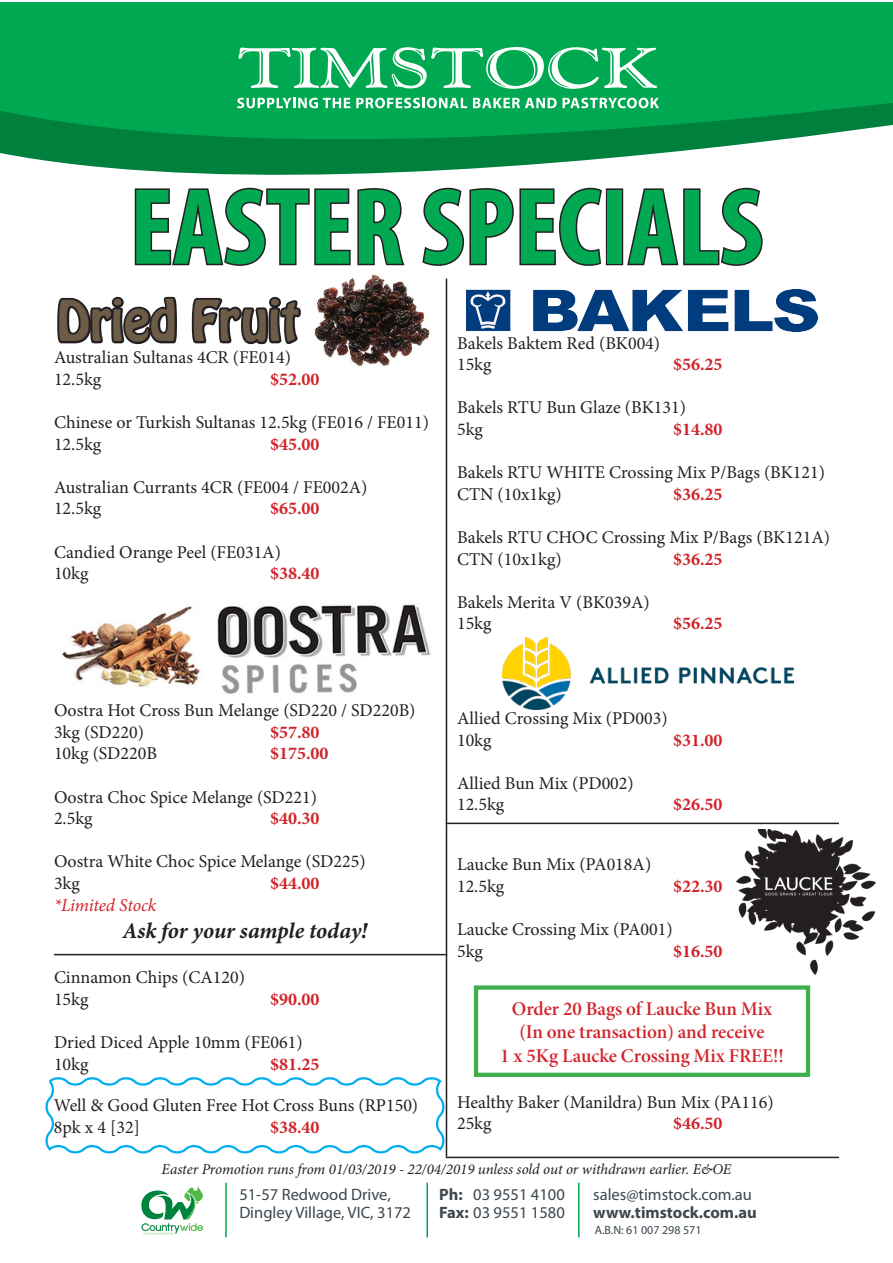
<style>
.page{position:relative;width:893px;height:1263px;background:#fff}
.page>*{position:absolute;margin:0;border:0;box-sizing:border-box;transform-origin:0 0}
.t1{font:700 condensed 109.5px "Myriad Pro";color:#00a952}
.t2{font:49.5px "Hobo Std";color:#6d5c48}
.t3{font:italic 700 22.5px "Minion Pro";letter-spacing:-.005em;color:#231f20}
.t4{font:19.5px/23.4px "Minion Pro Semibold Subh";letter-spacing:-.005em;color:#d1232a;text-align:center}
.t5{font:18px "Minion Pro";color:#231f20}
.t6{font:700 18px "Minion Pro";color:#d1232a}
.t7{font:italic 18px "Minion Pro";letter-spacing:-.01em;color:#d1232a}
.t8{font:16.5px/18.1px "Myriad Pro";color:#3d474e}
.t9{font:italic 15px "Minion Pro";letter-spacing:-.005em;color:#231f20}
.t10{font:12px "Myriad Pro";color:#3d474e}
.s1{font-weight:700}
</style>
<div class="page">
<svg style="left:0;top:2px;width:893px;height:202px;fill:#00a851"></svg>
<svg style="left:237px;top:98px;width:113px;height:10px"></svg>
<svg style="left:356px;top:98px;width:111px;height:10px"></svg>
<svg style="left:473px;top:98px;width:84px;height:10px"></svg>
<svg style="left:563px;top:98px;width:96px;height:10px"></svg>
<svg style="left:238px;top:47px;width:420px;height:44px"></svg>
<svg style="left:141px;top:1186px;width:62px;height:48px"></svg>
<hr style="left:426px;top:1183px;width:2px;height:54px;background:#00a851">
<hr style="left:225px;top:1183px;width:2px;height:54px;background:#00a851">
<hr style="left:578px;top:1183px;width:2px;height:54px;background:#00a851">
<svg style="left:133px;top:186px;width:274px;height:80px"></svg>
<svg style="left:420px;top:186px;width:184px;height:80px"></svg>
<div style="left:606px;top:188px;width:17px;height:77px;border:3px solid #231f20"></div>
<svg style="left:625px;top:186px;width:139px;height:80px"></svg>
<hr style="left:446px;top:279px;width:1px;height:878px;background:#231f20">
<img style="left:466px;top:289px;width:352px;height:42px">
<img style="left:314px;top:274px;width:116px;height:93px">
<svg style="left:57px;top:296px;width:120px;height:49px"></svg>
<svg style="left:191px;top:296px;width:110px;height:49px"></svg>
<img style="left:62px;top:604px;width:369px;height:90px">
<hr style="left:54px;top:954px;width:393px;height:1px;background:#231f20">
<hr style="left:446px;top:823px;width:393px;height:1px;background:#231f20">
<img style="left:502px;top:637px;width:292px;height:72px">
<hr style="left:446px;top:1157px;width:393px;height:1px;background:#231f20">
<div style="left:474px;top:985px;width:336px;height:92px;border:4px solid #40ae49"></div>
<img style="left:736px;top:830px;width:139px;height:144px">
<svg style="left:45px;top:1074px;width:403px;height:82px"></svg>
<p class="t1" style="left:130px;top:159px;width:635px">EASTER SPECIALS</p>
<p class="t2" style="left:57px;top:287px;width:244px">Dried Fruit</p>
<p class="t5" style="left:54px;top:345px;width:239px">Australian Sultanas 4CR (FE014)</p>
<p class="t5" style="left:54px;top:367px;width:49px">12.5kg</p>
<p class="t6" style="left:270px;top:366px;width:51px">$52.00</p>
<p class="t5" style="left:54px;top:410px;width:376px">Chinese or Turkish Sultanas 12.5kg (FE016 / FE011)</p>
<p class="t5" style="left:54px;top:432px;width:49px">12.5kg</p>
<p class="t6" style="left:270px;top:431px;width:51px">$45.00</p>
<p class="t5" style="left:54px;top:475px;width:315px">Australian Currants 4CR (FE004 / FE002A)</p>
<p class="t5" style="left:54px;top:497px;width:49px">12.5kg</p>
<p class="t6" style="left:270px;top:496px;width:51px">$65.00</p>
<p class="t5" style="left:54px;top:540px;width:228px">Candied Orange Peel (FE031A)</p>
<p class="t5" style="left:54px;top:561px;width:36px">10kg</p>
<p class="t6" style="left:270px;top:561px;width:51px">$38.40</p>
<p class="t5" style="left:54px;top:698px;width:363px">Oostra Hot Cross Bun Melange (SD220 / SD220B)</p>
<p class="t5" style="left:54px;top:720px;width:91px">3kg (SD220)</p>
<p class="t6" style="left:270px;top:719px;width:51px">$57.80</p>
<p class="t5" style="left:54px;top:742px;width:104px">10kg (SD220B</p>
<p class="t6" style="left:270px;top:741px;width:60px">$175.00</p>
<p class="t5" style="left:54px;top:785px;width:264px">Oostra Choc Spice Melange (SD221)</p>
<p class="t5" style="left:54px;top:806px;width:40px">2.5kg</p>
<p class="t6" style="left:270px;top:806px;width:51px">$40.30</p>
<p class="t5" style="left:54px;top:850px;width:313px">Oostra White Choc Spice Melange (SD225)</p>
<p class="t5" style="left:54px;top:871px;width:27px">3kg</p>
<p class="t6" style="left:270px;top:871px;width:51px">$44.00</p>
<p class="t7" style="left:54px;top:893px;width:104px">*Limited Stock</p>
<p class="t3" style="left:123px;top:914px;width:246px">Ask for your sample today!</p>
<p class="t5" style="left:54px;top:965px;width:192px">Cinnamon Chips (CA120)</p>
<p class="t5" style="left:54px;top:987px;width:36px">15kg</p>
<p class="t6" style="left:270px;top:986px;width:51px">$90.00</p>
<p class="t5" style="left:54px;top:1030px;width:250px">Dried Diced Apple 10mm (FE061)</p>
<p class="t5" style="left:54px;top:1052px;width:36px">10kg</p>
<p class="t6" style="left:270px;top:1051px;width:51px">$81.25</p>
<p class="t5" style="left:54px;top:1093px;width:366px">Well &amp; Good Gluten Free Hot Cross Buns (RP150)</p>
<p class="t5" style="left:54px;top:1115px;width:87px">8pk x 4 [32]</p>
<p class="t6" style="left:270px;top:1114px;width:51px">$38.40</p>
<p class="t5" style="left:457px;top:331px;width:205px">Bakels Baktem Red (BK004)</p>
<p class="t5" style="left:457px;top:352px;width:36px">15kg</p>
<p class="t6" style="left:673px;top:352px;width:51px">$56.25</p>
<p class="t5" style="left:457px;top:396px;width:230px">Bakels RTU Bun Glaze (BK131)</p>
<p class="t5" style="left:457px;top:417px;width:27px">5kg</p>
<p class="t6" style="left:673px;top:417px;width:51px">$14.80</p>
<p class="t5" style="left:457px;top:460px;width:369px">Bakels RTU WHITE Crossing Mix P/Bags (BK121)</p>
<p class="t5" style="left:457px;top:482px;width:106px">CTN (10x1kg)</p>
<p class="t6" style="left:673px;top:481px;width:51px">$36.25</p>
<p class="t5" style="left:457px;top:525px;width:374px">Bakels RTU CHOC Crossing Mix P/Bags (BK121A)</p>
<p class="t5" style="left:457px;top:547px;width:106px">CTN (10x1kg)</p>
<p class="t6" style="left:673px;top:546px;width:51px">$36.25</p>
<p class="t5" style="left:457px;top:590px;width:194px">Bakels Merita V (BK039A)</p>
<p class="t5" style="left:457px;top:612px;width:36px">15kg</p>
<p class="t6" style="left:673px;top:611px;width:51px">$56.25</p>
<p class="t5" style="left:457px;top:706px;width:212px">Allied Crossing Mix (PD003)</p>
<p class="t5" style="left:457px;top:728px;width:36px">10kg</p>
<p class="t6" style="left:673px;top:727px;width:51px">$31.00</p>
<p class="t5" style="left:457px;top:771px;width:178px">Allied Bun Mix (PD002)</p>
<p class="t5" style="left:457px;top:792px;width:49px">12.5kg</p>
<p class="t6" style="left:673px;top:792px;width:51px">$26.50</p>
<p class="t5" style="left:457px;top:852px;width:196px">Laucke Bun Mix (PA018A)</p>
<p class="t5" style="left:457px;top:874px;width:49px">12.5kg</p>
<p class="t6" style="left:673px;top:873px;width:51px">$22.30</p>
<p class="t5" style="left:457px;top:917px;width:217px">Laucke Crossing Mix (PA001)</p>
<p class="t5" style="left:457px;top:939px;width:27px">5kg</p>
<p class="t6" style="left:673px;top:938px;width:51px">$16.50</p>
<p class="t4" style="left:500px;top:997px;width:285px">Order 20 Bags of Laucke Bun Mix (In one transaction) and receive<br>1 x 5Kg Laucke Crossing Mix FREE!!</p>
<p class="t5" style="left:457px;top:1090px;width:318px">Healthy Baker (Manildra) Bun Mix (PA116)</p>
<p class="t5" style="left:457px;top:1111px;width:36px">25kg</p>
<p class="t6" style="left:673px;top:1111px;width:51px">$46.50</p>
<p class="t9" style="left:162px;top:1159px;width:571px">Easter Promotion runs from 01/03/2019 - 22/04/2019 unless sold out or withdrawn earlier. E&amp;OE</p>
<p class="t8" style="left:239px;top:1185px;width:173px">51-57 Redwood Drive,<br>Dingley Village, VIC, 3172</p>
<p class="t8" style="left:439px;top:1185px;width:127px"><span class="s1">Ph:</span> 03 9551 4100<br><span class="s1">Fax:</span> 03 9551 1580</p>
<p class="t8" style="left:593px;top:1185px;width:165px">sales@timstock.com.au <span class="s1">www.timstock.com.au</span></p>
<p class="t10" style="left:595px;top:1223px;width:108px">A.B.N: 61 007 298 571</p>
</div>
